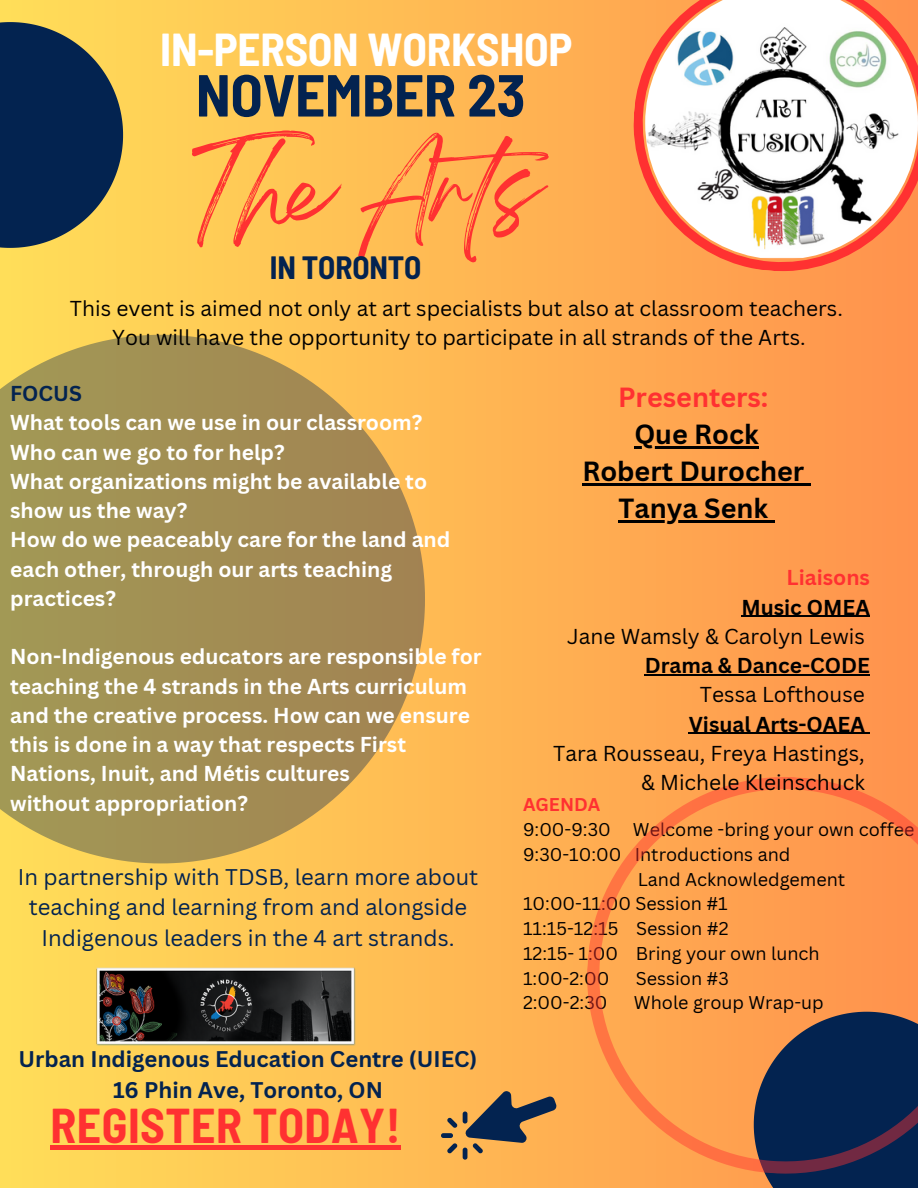
<style>
.page{position:relative;width:918px;height:1188px;background:#fff}
.page>*{position:absolute;margin:0;border:0;box-sizing:border-box;transform-origin:0 0}
.t1{font:85.35px "Breathing";color:#ff3131}
.t2{font:700 semi-condensed 59.1px "Barlow";letter-spacing:-.005em;color:#032350}
.t3{font:700 semi-condensed 47.7px "Barlow";letter-spacing:.01em;color:#ff3131}
.t4{font:700 semi-condensed 45.15px "Barlow";letter-spacing:-.005em;color:#fff}
.t5{font:700 semi-condensed 31.5px "Barlow";letter-spacing:-.005em;color:#032350}
.t6{font:700 27px/37.2px "Canva Sans";color:#000;text-align:center}
.t7{font:700 27px "Canva Sans";color:#ff3131}
.t8{font:22.05px/30.3px "Canva Sans";color:#032350;text-align:center}
.t9{font:700 22.05px/30.3px "Canva Sans";color:#032350;text-align:center}
.t10{font:700 21px/29.2px "Canva Sans";color:#fff}
.t11{font:21px/29.2px "Canva Sans";color:#000;text-align:center}
.t12{font:700 21px/29.2px "Canva Sans";color:#000;text-align:right}
.t13{font:18px "Canva Sans";color:#000}
.t14{font:700 18px "Canva Sans";color:#ff3131}
.s1{color:#032350}
.s2{color:#ff3131}
.s3{font-weight:400}
.s4{font-weight:700}
</style>
<div class="page">
<div style="left:0;top:0;width:918px;height:1188px;background:linear-gradient(to right,#ffde59,#fe914d)"></div>
<svg style="left:0;top:22px;width:123px;height:226px;background:#324451"></svg>
<svg style="left:441px;top:1090px;width:116px;height:70px;background:#ad8551"></svg>
<svg style="left:623px;top:0;width:295px;height:282px;background:#ff944b"></svg>
<img style="left:645px;top:0;width:273px;height:260px">
<svg style="left:0;top:335px;width:425px;height:528px;background:#b09753"></svg>
<img style="left:96px;top:968px;width:259px;height:78px">
<div style="left:51px;top:1145px;width:350px;height:5px;background:#ff3131"></div>
<svg style="left:573px;top:763px;width:345px;height:425px;background:#d4884e"></svg>
<hr style="left:634px;top:446px;width:125px;height:2px;background:#000">
<hr style="left:582px;top:483px;width:222px;height:2px;background:#000">
<svg style="left:804px;top:483px;width:7px;height:2px"></svg>
<hr style="left:619px;top:520px;width:149px;height:2px;background:#000">
<svg style="left:768px;top:520px;width:7px;height:2px"></svg>
<hr style="left:741px;top:616px;width:129px;height:1px;background:#000">
<hr style="left:645px;top:674px;width:225px;height:1px;background:#000">
<hr style="left:689px;top:733px;width:176px;height:1px;background:#000">
<h1 class="t4" style="left:160px;top:21px;width:414px">IN-PERSON WORKSHOP</h1>
<h1 class="t2" style="left:196px;top:57px;width:331px">NOVEMBER 23</h1>
<p class="t1" style="left:192px;top:165px;width:398px">The Arts</p>
<h3 class="t5" style="left:270px;top:247px;width:153px">IN TORONTO</h3>
<p class="t11" style="left:70px;top:293px;width:774px">This event is aimed not only at art specialists but also at classroom teachers.<br>You will have the opportunity to participate in all strands of the Arts.</p>
<p class="t7" style="left:618px;top:378px;width:152px">Presenters:</p>
<p class="t6" style="left:582px;top:415px;width:224px">Que Rock<br>Robert Durocher</p>
<p class="t6" style="left:619px;top:489px;width:151px">Tanya Senk</p>
<h6 class="t10" style="left:10px;top:378px;width:442px"><span class="s1">FOCUS<br></span>What tools can we use in our classroom?<br>Who can we go to for help?<br>What organizations might be available to show us the way?<br>How do we peaceably care for the land and each other, through our arts teaching practices?</h6>
<p class="t10" style="left:10px;top:642px;width:473px">Non-Indigenous educators are responsible for teaching the 4 strands in the Arts curriculum and the creative process. How can we ensure this is done in a way that respects First Nations, Inuit, and Métis cultures<br>without appropriation?</p>
<p class="t12" style="left:567px;top:563px;width:304px"><span class="s2">Liaisons<br></span>Music OMEA<br><span class="s3">Jane Wamsly &amp; Carolyn Lewis<br></span>Drama &amp; Dance-CODE</p>
<h6 class="t11" style="left:553px;top:680px;width:313px;text-align:right">Tessa Lofthouse<br><span class="s4">Visual Arts-OAEA<br></span>Tara Rousseau, Freya Hastings, &amp; Michele Kleinschuck</h6>
<h4 class="t14" style="left:523px;top:792px;width:79px">AGENDA</h4>
<h6 class="t13" style="left:523px;top:817px;width:393px">9:00-9:30 Welcome -bring your own coffee</h6>
<p class="t13" style="left:523px;top:842px;width:269px">9:30-10:00 Introductions and</p>
<p class="t13" style="left:638px;top:866px;width:209px">Land Acknowledgement</p>
<p class="t13" style="left:523px;top:891px;width:206px">10:00-11:00 Session #1</p>
<p class="t13" style="left:523px;top:916px;width:207px">11:15-12:15 Session #2</p>
<p class="t13" style="left:523px;top:941px;width:298px">12:15- 1:00 Bring your own lunch</p>
<p class="t13" style="left:523px;top:965px;width:88px">1:00-2:00</p>
<p class="t13" style="left:636px;top:965px;width:95px">Session #3</p>
<p class="t13" style="left:523px;top:990px;width:86px">2:00-2:30</p>
<p class="t13" style="left:634px;top:990px;width:191px">Whole group Wrap-up</p>
<p class="t8" style="left:18px;top:861px;width:462px">In partnership with TDSB, learn more about teaching and learning from and alongside<br>Indigenous leaders in the 4 art strands.</p>
<p class="t9" style="left:19px;top:1043px;width:460px">Urban Indigenous Education Centre (UIEC)<br>16 Phin Ave, Toronto, ON</p>
<h5 class="t3" style="left:51px;top:1095px;width:352px">REGISTER TODAY!</h5>
</div>
